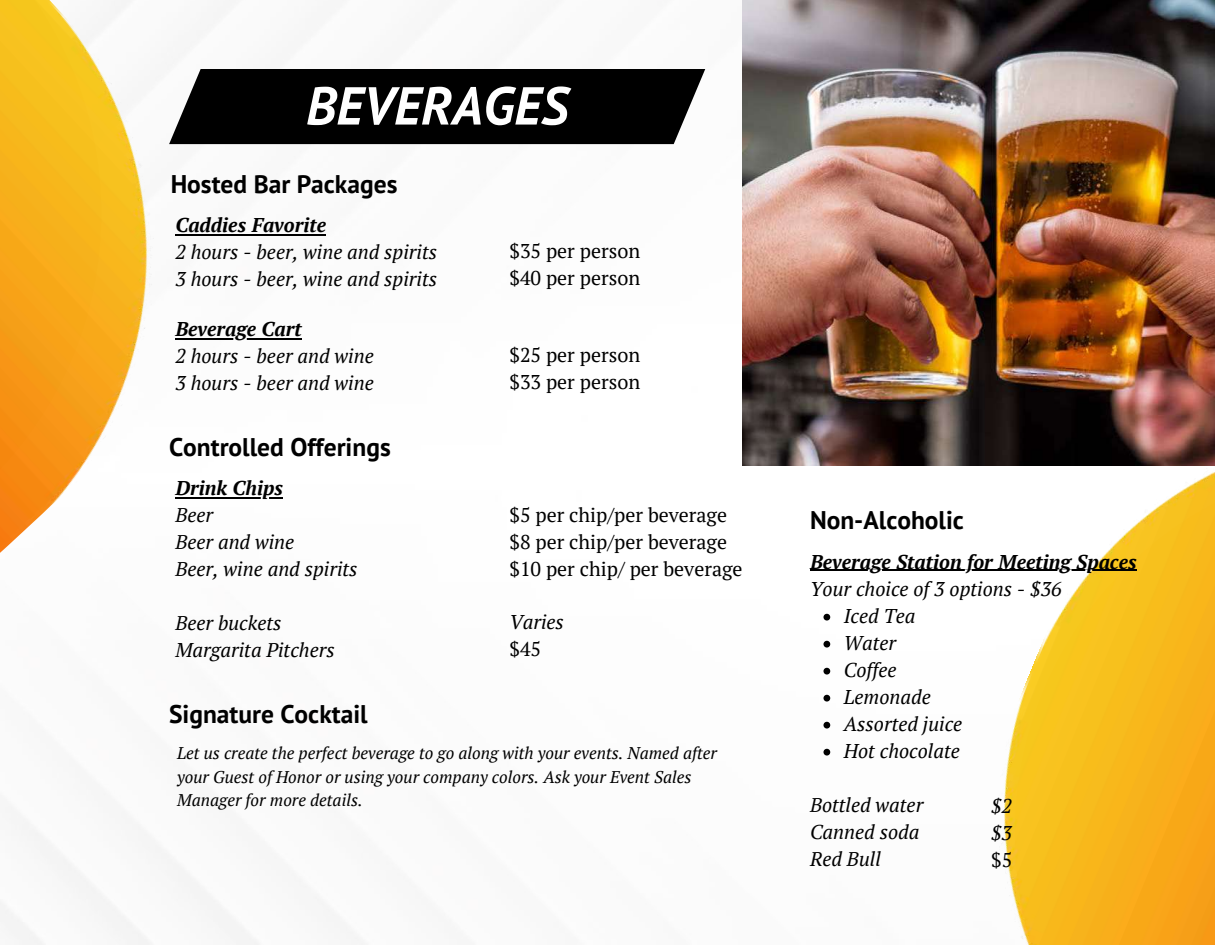
<style>
.page{position:relative;width:1215px;height:945px;background:#fff}
.page>*{position:absolute;margin:0;border:0;box-sizing:border-box;transform-origin:0 0}
.t1{font:italic 700 53.4px "PT Sans";color:#fff}
.t2{font:700 25.5px "PT Sans";color:#000}
.t3{font:italic 19.95px/27px "PT Serif";color:#000}
.t4{font:19.95px/27px "PT Serif";color:#000}
.t5{font:italic 700 19.95px "PT Serif";color:#000}
.t6{font:italic 16.95px/23.7px "PT Serif";color:#000}
</style>
<div class="page">
<img style="left:0;top:0;width:887px;height:945px">
<div style="left:302px;top:69px;width:403px;height:75px;background:#000"></div>
<img style="left:743px;top:0;width:472px;height:466px">
<hr style="left:175px;top:234px;width:151px;height:2px;background:#000">
<img style="left:887px;top:318px;width:328px;height:627px">
<hr style="left:810px;top:570px;width:327px;height:1px;background:#000">
<svg style="left:824px;top:614px;width:6px;height:7px"></svg>
<svg style="left:824px;top:641px;width:6px;height:7px"></svg>
<svg style="left:824px;top:668px;width:6px;height:7px"></svg>
<svg style="left:824px;top:695px;width:6px;height:7px"></svg>
<svg style="left:824px;top:722px;width:6px;height:7px"></svg>
<svg style="left:824px;top:749px;width:6px;height:7px"></svg>
<img style="left:0;top:0;width:302px;height:787px">
<h1 class="t1" style="left:306px;top:70px;width:264px">BEVERAGES</h1>
<p class="t2" style="left:171px;top:167px;width:228px">Hosted Bar Packages</p>
<p class="t5" style="left:175px;top:211px;width:152px">Caddies Favorite</p>
<p class="t3" style="left:175px;top:238px;width:263px">2 hours - beer, wine and spirits<br>3 hours - beer, wine and spirits</p>
<p class="t5" style="left:175px;top:315px;width:128px">Beverage Cart</p>
<p class="t3" style="left:175px;top:342px;width:200px">2 hours - beer and wine<br>3 hours - beer and wine</p>
<p class="t2" style="left:169px;top:430px;width:223px">Controlled Offerings</p>
<p class="t5" style="left:175px;top:474px;width:109px">Drink Chips</p>
<p class="t3" style="left:175px;top:501px;width:184px">Beer<br>Beer and wine<br>Beer, wine and spirits</p>
<p class="t3" style="left:175px;top:609px;width:161px">Beer buckets<br>Margarita Pitchers</p>
<p class="t4" style="left:509px;top:237px;width:132px">$35 per person $40 per person</p>
<p class="t4" style="left:509px;top:341px;width:132px">$25 per person $33 per person</p>
<p class="t4" style="left:509px;top:501px;width:235px">$5 per chip/per beverage $8 per chip/per beverage $10 per chip/ per beverage</p>
<p class="t3" style="left:509px;top:608px;width:56px">Varies</p>
<p class="t4" style="left:509px;top:635px;width:33px">$45</p>
<p class="t2" style="left:169px;top:697px;width:200px">Signature Cocktail</p>
<p class="t6" style="left:177px;top:741px;width:541px">Let us create the perfect beverage to go along with your events. Named after your Guest of Honor or using your company colors. Ask your Event Sales<br>Manager for more details.</p>
<p class="t2" style="left:810px;top:503px;width:155px">Non-Alcoholic</p>
<p class="t5" style="left:810px;top:548px;width:328px">Beverage Station for Meeting Spaces</p>
<p class="t3" style="left:844px;top:575px;width:219px;text-indent:-34px">Your choice of 3 options - $36<br>Iced Tea<br>Water<br>Coffee<br>Lemonade<br>Assorted juice<br>Hot chocolate</p>
<p class="t3" style="left:810px;top:791px;width:115px">Bottled water<br>Canned soda<br>Red Bull</p>
<p class="t3" style="left:991px;top:792px;width:22px">$2 $3</p>
<p class="t4" style="left:991px;top:846px;width:23px">$5</p>
</div>
